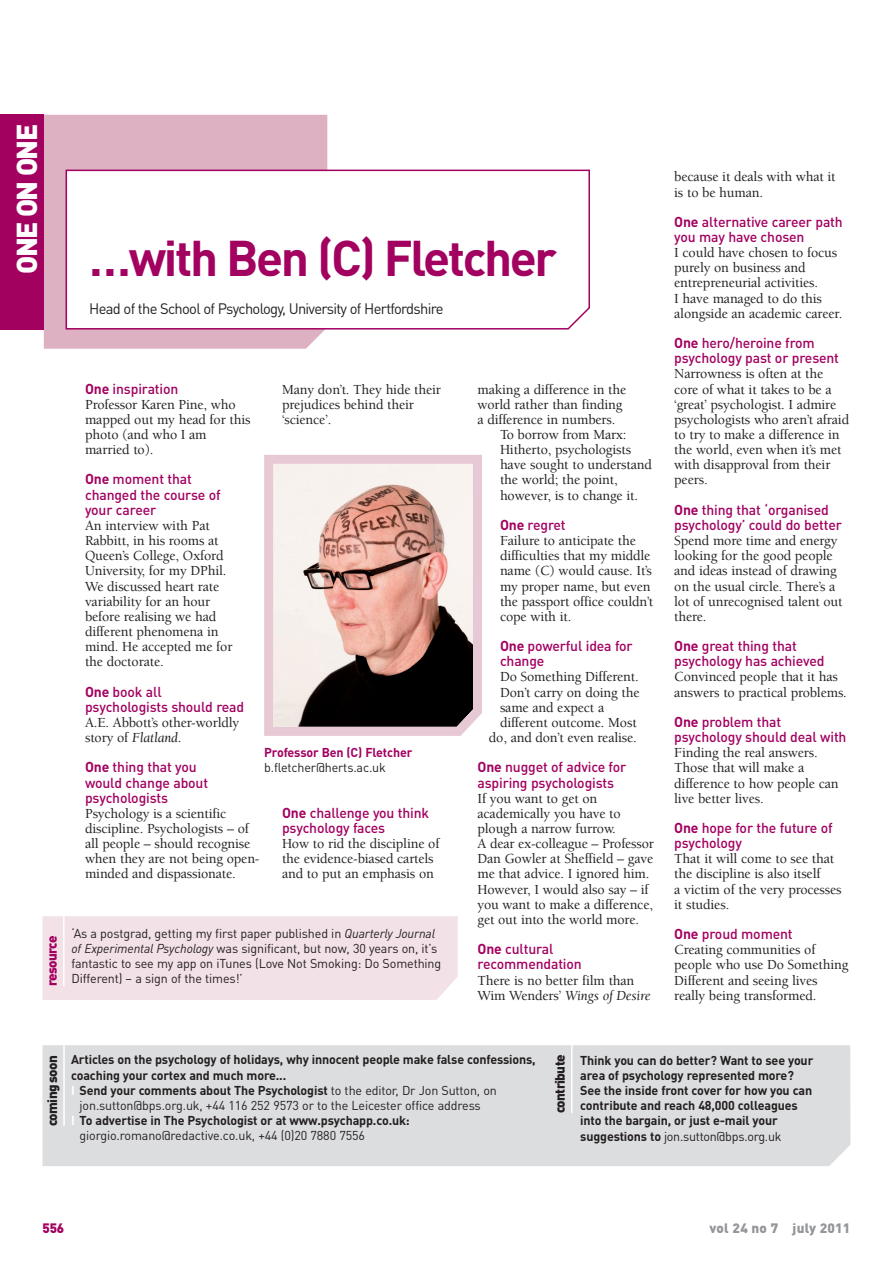
<style>
.page{position:relative;width:893px;height:1263px;background:#fff}
.page>*{position:absolute;margin:0;border:0;box-sizing:border-box;transform-origin:0 0}
.t1{font:700 49.5px "DIN Pro";letter-spacing:-.05em;color:#a20160}
.t2{font:900 28.5px "DIN Pro";letter-spacing:-.05em;color:#fff}
.t3{font:15px "DIN Pro";letter-spacing:-.045em;color:#231f20}
.t4{font:500 14.25px/15.1px "Berkeley Std";letter-spacing:-.01em;color:#231f20}
.t5{font:500 14.25px "DIN Pro";letter-spacing:-.01em;color:#a20160}
.t6{font:900 13.5px "DIN Pro";letter-spacing:-.05em;color:#231f20}
.t7{font:900 13.5px "DIN Pro";letter-spacing:.015em;color:#939598}
.t8{font:900 13.5px "DIN Pro";letter-spacing:-.05em;color:#a20160}
.t9{font:700 12.75px/15.1px "DIN Pro";letter-spacing:-.01em;color:#231f20}
.t10{font:12.75px/15.1px "DIN Pro";letter-spacing:-.01em;color:#231f20}
.t11{font:700 12.75px/15.1px "DIN Pro";letter-spacing:-.01em;color:#a20160}
.s1{font-family:"DIN Pro";font-weight:700;color:#a20160}
.s2{font-family:"DIN Pro";color:#a20160}
.s3{font-weight:400;font-style:italic}
.s4{font-weight:400;color:#231f20}
.s5{font-style:italic}
.s6{font-weight:700}
.s7{color:#fff}
.s8{font-weight:400}
</style>
<div class="page">
<div style="left:43px;top:1045px;width:807px;height:121px;background:#dcdddf"></div>
<hr style="left:63px;top:1034px;width:2px;height:92px;background:#fff">
<hr style="left:571px;top:1033px;width:1px;height:80px;background:#fff">
<div style="left:43px;top:916px;width:415px;height:84px;background:#f2e1e7"></div>
<hr style="left:63px;top:914px;width:2px;height:72px;background:#fff">
<div style="left:44px;top:115px;width:283px;height:234px;background:#ddb0c2"></div>
<svg style="left:66px;top:170px;width:524px;height:159px"></svg>
<div style="left:0;top:115px;width:44px;height:215px;background:#a20160"></div>
<svg style="left:264px;top:455px;width:218px;height:281px;background:#bba29e"></svg>
<p class="t2" style="left:17px;top:274px;width:152px;rotate:-90deg">ONE ON ONE</p>
<p class="t1" style="left:89px;top:230px;width:469px">…with Ben (C) Fletcher</p>
<p class="t3" style="left:89px;top:303px;width:356px">Head of the School of Psychology, University of Hertfordshire</p>
<p class="t4" style="left:85px;top:383px;width:167px"><span class="s1">One</span> <span class="s2">inspiration<br></span>Professor Karen Pine, who mapped out my head for this photo (and who I am married to).</p>
<p class="t4" style="left:85px;top:474px;width:149px"><span class="s1">One</span> <span class="s2">moment that changed the course of your career<br></span>An interview with Pat<br>Rabbitt, in his rooms at<br>Queen’s College, Oxford<br>University, for my DPhil.<br>We discussed heart rate variability for an hour before realising we had different phenomena in mind. He accepted me for the doctorate.</p>
<p class="t4" style="left:85px;top:686px;width:161px"><span class="s1">One</span> <span class="s2">book all psychologists should read<br></span>A.E. Abbott’s other-worldly story of <span class="s3">Flatland</span>.</p>
<p class="t4" style="left:85px;top:761px;width:176px"><span class="s1">One</span> <span class="s2">thing that you<br>would change about psychologists<br></span>Psychology is a scientific discipline. Psychologists – of all people – should recognise when they are not being open&shy;minded and dispassionate.</p>
<p class="t4" style="left:282px;top:383px;width:161px">Many don’t. They hide their prejudices behind their ‘science’.</p>
<p class="t11" style="left:264px;top:745px;width:150px">Professor Ben (C) Fletcher <span class="s4">b.fletcher@herts.ac.uk</span></p>
<p class="t4" style="left:282px;top:807px;width:159px"><span class="s1">One</span> <span class="s2">challenge you think psychology faces<br></span>How to rid the discipline of the evidence-biased cartels and to put an emphasis on</p>
<p class="t8" style="left:47px;top:986px;width:52px;rotate:-90deg">resource</p>
<p class="t10" style="left:72px;top:927px;width:371px">‘As a postgrad, getting my first paper published in <span class="s5">Quarterly Journal of Experimental Psychology</span> was significant, but now, 30 years on, it’s fantastic to see my app on iTunes (Love Not Smoking: Do Something</p>
<p class="t10" style="left:72px;top:972px;width:173px">Different) – a sign of the times!’</p>
<p class="t4" style="left:477px;top:383px;width:150px">making a difference in the</p>
<p class="t4" style="left:477px;top:398px;width:146px">world rather than finding</p>
<p class="t4" style="left:477px;top:413px;width:139px">a difference in numbers.</p>
<p class="t4" style="left:500px;top:428px;width:128px">To borrow from Marx:</p>
<p class="t4" style="left:500px;top:443px;width:133px">Hitherto, psychologists</p>
<p class="t4" style="left:500px;top:458px;width:153px">have sought to understand</p>
<p class="t4" style="left:500px;top:474px;width:119px">the world; the point,</p>
<p class="t4" style="left:500px;top:489px;width:140px">however, is to change it.</p>
<p class="t4" style="left:500px;top:519px;width:155px"><span class="s1">One</span> <span class="s2">regret<br></span>Failure to anticipate the difficulties that my middle name (C) would cause. It’s my proper name, but even the passport office couldn’t cope with it.</p>
<p class="t5" style="left:500px;top:641px;width:134px"><span class="s6">One</span> powerful idea for</p>
<p class="t5" style="left:500px;top:656px;width:46px">change</p>
<p class="t4" style="left:500px;top:671px;width:140px">Do Something Different.</p>
<p class="t4" style="left:500px;top:686px;width:141px">Don’t carry on doing the</p>
<p class="t4" style="left:500px;top:701px;width:106px">same and expect a</p>
<p class="t4" style="left:500px;top:716px;width:138px">different outcome. Most</p>
<p class="t4" style="left:489px;top:731px;width:149px">do, and don’t even realise.</p>
<p class="t4" style="left:477px;top:761px;width:178px"><span class="s1">One</span> <span class="s2">nugget of advice for aspiring psychologists<br></span>If you want to get on academically you have to plough a narrow furrow.<br>A dear ex-colleague – Professor<br>Dan Gowler at Sheffield – gave me that advice. I ignored him.<br>However, I would also say – if you want to make a difference, get out into the world more.</p>
<p class="t4" style="left:477px;top:943px;width:174px"><span class="s1">One</span> <span class="s2">cultural recommendation<br></span>There is no better film than<br>Wim Wenders’ <span class="s3">Wings of Desire</span></p>
<p class="t4" style="left:674px;top:171px;width:163px">because it deals with what it is to be human.</p>
<p class="t4" style="left:674px;top:216px;width:170px"><span class="s1">One</span> <span class="s2">alternative career path you may have chosen<br></span>I could have chosen to focus purely on business and entrepreneurial activities.<br>I have managed to do this alongside an academic career.</p>
<p class="t4" style="left:674px;top:337px;width:176px"><span class="s1">One</span> <span class="s2">hero/heroine from psychology past or present<br></span>Narrowness is often at the core of what it takes to be a ‘great’ psychologist. I admire psychologists who aren’t afraid to try to make a difference in the world, even when it’s met with disapproval from their peers.</p>
<p class="t4" style="left:674px;top:504px;width:170px"><span class="s1">One</span> <span class="s2">thing that ‘organised psychology’ could do better<br></span>Spend more time and energy looking for the good people and ideas instead of drawing on the usual circle. There’s a lot of unrecognised talent out there.</p>
<p class="t4" style="left:674px;top:640px;width:174px"><span class="s1">One</span> <span class="s2">great thing that psychology has achieved<br></span>Convinced people that it has answers to practical problems.</p>
<p class="t4" style="left:674px;top:716px;width:174px"><span class="s1">One</span> <span class="s2">problem that psychology should deal with<br></span>Finding the real answers.<br>Those that will make a difference to how people can live better lives.</p>
<p class="t4" style="left:674px;top:822px;width:169px"><span class="s1">One</span> <span class="s2">hope for the future of psychology<br></span>That it will come to see that the discipline is also itself<br>a victim of the very processes it studies.</p>
<p class="t4" style="left:674px;top:928px;width:176px"><span class="s1">One</span> <span class="s2">proud moment<br></span>Creating communities of people who use Do Something<br>Different and seeing lives really being transformed.</p>
<p class="t6" style="left:47px;top:1126px;width:72px;rotate:-90deg">coming soon</p>
<p class="t6" style="left:555px;top:1113px;width:60px;rotate:-90deg">contribute</p>
<p class="t9" style="left:71px;top:1052px;width:466px">Articles on the psychology of holidays, why innocent people make false confessions,</p>
<p class="t9" style="left:71px;top:1067px;width:217px">coaching your cortex and much more...</p>
<p class="t9" style="left:71px;top:1083px;width:427px"><span class="s7">I</span> Send your comments about The Psychologist <span class="s8">to the editor, Dr Jon Sutton, on</span></p>
<p class="t10" style="left:80px;top:1099px;width:403px">jon.sutton@bps.org.uk, +44 116 252 9573 or to the Leicester office address</p>
<p class="t9" style="left:71px;top:1113px;width:340px"><span class="s7">I</span> To advertise in The Psychologist or at www.psychapp.co.uk:</p>
<p class="t10" style="left:80px;top:1129px;width:287px">giorgio.romano@redactive.co.uk, +44 (0)20 7880 7556</p>
<p class="t9" style="left:580px;top:1053px;width:235px">Think you can do better? Want to see your area of psychology represented more?<br>See the inside front cover for how you can contribute and reach 48,000 colleagues into the bargain, or just e-mail your suggestions to <span class="s8">jon.sutton@bps.org.uk</span></p>
<p class="t8" style="left:43px;top:1223px;width:23px">556</p>
<p class="t7" style="left:709px;top:1223px;width:142px">vol 24 no 7 july 2011</p>
</div>
